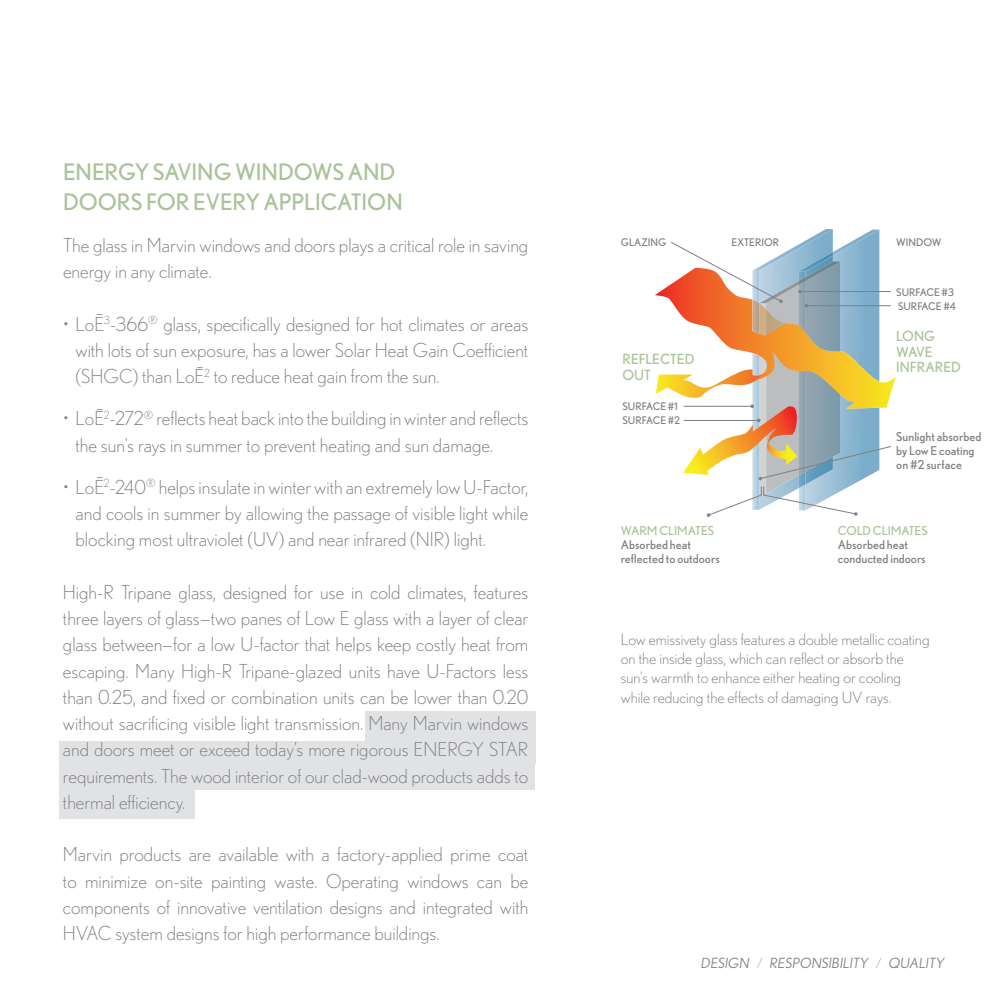
<style>
.page{position:relative;width:1008px;height:1008px;background:#fff}
.page>*{position:absolute;margin:0;border:0;box-sizing:border-box;transform-origin:0 0}
.Marvin_Text{font:22.75px/29.8px "Nobel";color:#a9c399}
.Marvin_Text-2{font:300 19.25px/26.2px "Nobel";color:#808083;text-align:justify}
.Marvin_Text_bullets{font:300 19.25px/26.2px "Nobel";color:#808083;text-align:justify}
.Marvin_Text-3{font:300 15.75px/19.2px "Nobel";color:#808083}
.Vert_header{font:14px "Nobel";color:#808083}
.BULLET_CHECK_BOX{font:14px/15.8px "Nobel";color:#a9c399}
.BULLET_CHECK_BOX-2{font:12.25px/14px "Nobel";color:#808083}
.BULLET_CHECK_BOX-3{font:12.25px "Nobel";color:#a9c399}
.BULLET_CHECK_BOX-4{font:10.5px "Nobel";color:#808083}
.s1{font-weight:300;color:#7db1cd}
</style>
<div class="page">
<div style="left:60px;top:787px;width:135px;height:32px;background:#e1e2e4"></div>
<div style="left:60px;top:741px;width:476px;height:48px;background:#e1e2e4"></div>
<div style="left:365px;top:711px;width:171px;height:53px;background:#e1e2e4"></div>
<img style="left:806px;top:230px;width:73px;height:11px">
<svg style="left:655px;top:241px;width:241px;height:276px"></svg>
<p class="Marvin_Text" style="left:63px;top:157px;width:341px">ENERGY SAVING WINDOWS AND<br>DOORS FOR EVERY APPLICATION</p>
<p class="Marvin_Text-2" style="left:63px;top:232px;width:467px">The glass in Marvin windows and doors plays a critical role in saving energy in any climate.</p>
<p class="Marvin_Text_bullets" style="left:63px;top:311px;width:43px">• LoE</p>
<p class="Marvin_Text_bullets" style="left:76px;top:311px;width:454px;text-indent:20px">–<sup>3</sup>-366<sup>®</sup> glass, specifically designed for hot climates or areas with lots of sun exposure, has a lower Solar Heat Gain Coefficient (SHGC) than LoE</p>
<p class="Marvin_Text_bullets" style="left:196px;top:363px;width:245px">–<sup>2</sup> to reduce heat gain from the sun.</p>
<p class="Marvin_Text_bullets" style="left:76px;top:405px;width:454px;text-indent:20px">–<sup>2</sup>-272<sup>®</sup> reflects heat back into the building in winter and reflects the sun’s rays in summer to prevent heating and sun damage.</p>
<p class="Marvin_Text_bullets" style="left:63px;top:473px;width:43px">• LoE</p>
<p class="Marvin_Text_bullets" style="left:63px;top:405px;width:43px">• LoE</p>
<p class="Marvin_Text_bullets" style="left:76px;top:473px;width:454px;text-indent:20px">–<sup>2</sup>-240<sup>®</sup> helps insulate in winter with an extremely low U-Factor, and cools in summer by allowing the passage of visible light while blocking most ultraviolet (UV) and near infrared (NIR) light.</p>
<p class="Marvin_Text-2" style="left:63px;top:579px;width:467px">High-R Tripane glass, designed for use in cold climates, features three layers of glass—two panes of Low E glass with a layer of clear glass between—for a low U-factor that helps keep costly heat from escaping. Many High-R Tripane-glazed units have U-Factors less than 0.25, and fixed or combination units can be lower than 0.20 without sacrificing visible light transmission. Many Marvin windows and doors meet or exceed today’s more rigorous ENERGY STAR requirements. The wood interior of our clad-wood products adds to thermal efficiency.</p>
<p class="Marvin_Text-2" style="left:63px;top:841px;width:467px">Marvin products are available with a factory-applied prime coat to minimize on-site painting waste. Operating windows can be components of innovative ventilation designs and integrated with HVAC system designs for high performance buildings.</p>
<p class="BULLET_CHECK_BOX-4" style="left:621px;top:236px;width:47px">GLAZING</p>
<p class="BULLET_CHECK_BOX-4" style="left:731px;top:236px;width:49px">EXTERIOR</p>
<p class="BULLET_CHECK_BOX-4" style="left:896px;top:236px;width:47px">WINDOW</p>
<p class="BULLET_CHECK_BOX" style="left:623px;top:351px;width:73px">REFLECTED<br>OUT</p>
<p class="BULLET_CHECK_BOX-4" style="left:623px;top:400px;width:57px">SURFACE #1</p>
<p class="BULLET_CHECK_BOX-4" style="left:623px;top:415px;width:59px">SURFACE #2</p>
<p class="BULLET_CHECK_BOX-3" style="left:621px;top:523px;width:95px">WARM CLIMATES</p>
<p class="BULLET_CHECK_BOX-2" style="left:621px;top:537px;width:100px">Absorbed heat reflected to outdoors</p>
<p class="BULLET_CHECK_BOX-4" style="left:896px;top:286px;width:59px">SURFACE #3</p>
<p class="BULLET_CHECK_BOX-4" style="left:898px;top:300px;width:59px">SURFACE #4</p>
<p class="BULLET_CHECK_BOX" style="left:896px;top:328px;width:40px">LONG</p>
<p class="BULLET_CHECK_BOX" style="left:896px;top:343px;width:38px">WAVE</p>
<p class="BULLET_CHECK_BOX" style="left:896px;top:359px;width:66px">INFRARED</p>
<p class="BULLET_CHECK_BOX-2" style="left:896px;top:430px;width:87px">Sunlight absorbed by Low E coating on #2 surface</p>
<p class="BULLET_CHECK_BOX-3" style="left:838px;top:523px;width:91px">COLD CLIMATES</p>
<p class="BULLET_CHECK_BOX-2" style="left:838px;top:537px;width:89px">Absorbed heat conducted indoors</p>
<p class="Marvin_Text-3" style="left:621px;top:629px;width:310px">Low emissivety glass features a double metallic coating on the inside glass, which can reflect or absorb the sun’s warmth to enhance either heating or cooling while reducing the effects of damaging UV rays.</p>
<p class="Vert_header" style="left:701px;top:955px;width:247px">DESIGN <span class="s1">/</span> RESPONSIBILITY <span class="s1">/</span> QUALITY</p>
</div>
